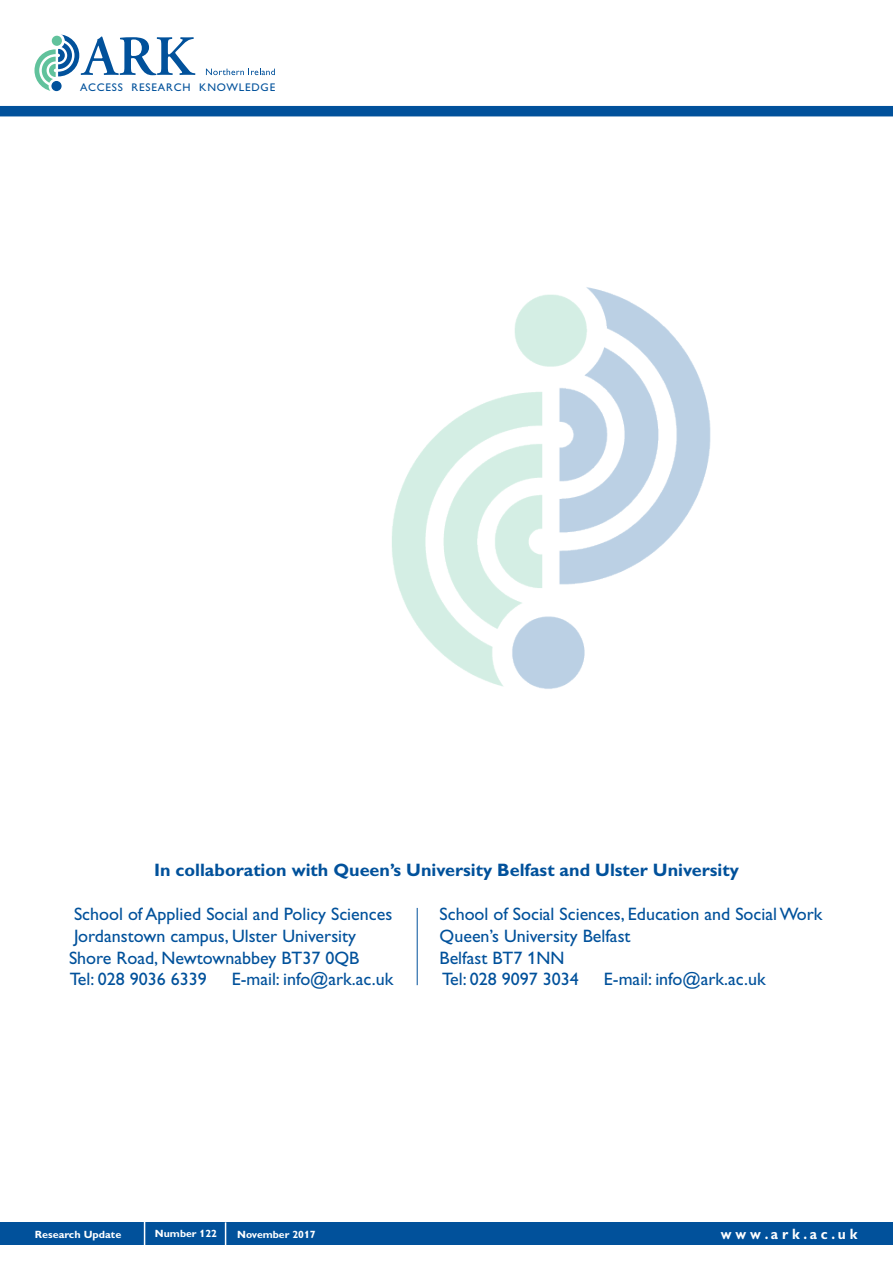
<style>
.page{position:relative;width:893px;height:1263px;background:#fff}
.page>*{position:absolute;margin:0;border:0;box-sizing:border-box;transform-origin:0 0}
.t1{font:18px "Gill Alt One";color:#01519b}
.t2{font:700 18px "Gill Alt One";color:#01519b}
.t3{font:700 15px "Gill Alt One";color:#fff;scale:.92 1}
.t4{font:11.1px "Gill Sans";letter-spacing:.075em;color:#01519b}
.t5{font:700 10.5px "Gill Alt One";color:#fff}
</style>
<div class="page">
<div style="left:0;top:1222px;width:893px;height:23px;background:#01519b"></div>
<svg style="left:144px;top:1222px;width:1px;height:23px"></svg>
<svg style="left:225px;top:1222px;width:1px;height:23px"></svg>
<div style="left:0;top:106px;width:893px;height:10px;background:#01519b"></div>
<svg style="left:206px;top:69px;width:69px;height:6px"></svg>
<svg style="left:34px;top:34px;width:161px;height:58px"></svg>
<hr style="left:417px;top:908px;width:1px;height:77px;background:#01519b">
<img style="left:392px;top:287px;width:319px;height:402px">
<p class="t4" style="left:80px;top:81px;width:196px">ACCESS RESEARCH KNOWLEDGE</p>
<p class="t2" style="left:154px;top:859px;width:586px">In collaboration with Queen’s University Belfast and Ulster University</p>
<p class="t1" style="left:74px;top:904px;width:320px">School of Applied Social and Policy Sciences</p>
<p class="t1" style="left:440px;top:904px;width:384px">School of Social Sciences, Education and Social Work</p>
<p class="t1" style="left:74px;top:925px;width:284px">Jordanstown campus, Ulster University</p>
<p class="t1" style="left:440px;top:925px;width:193px">Queen’s University Belfast</p>
<p class="t1" style="left:69px;top:947px;width:292px">Shore Road, Newtownabbey BT37 0QB</p>
<p class="t1" style="left:440px;top:947px;width:126px">Belfast BT7 1NN</p>
<p class="t1" style="left:70px;top:969px;width:138px">Tel: 028 9036 6339</p>
<p class="t1" style="left:232px;top:969px;width:163px">E-mail: info@ark.ac.uk</p>
<p class="t1" style="left:442px;top:969px;width:138px">Tel: 028 9097 3034</p>
<p class="t1" style="left:604px;top:969px;width:163px">E-mail: info@ark.ac.uk</p>
<p class="t5" style="left:35px;top:1228px;width:88px">Research Update</p>
<p class="t3" style="left:721px;top:1225px;width:150px">w w w . a r k . a c . u k</p>
<p class="t5" style="left:155px;top:1227px;width:63px">Number 122</p>
<p class="t5" style="left:237px;top:1228px;width:80px">November 2017</p>
</div>
